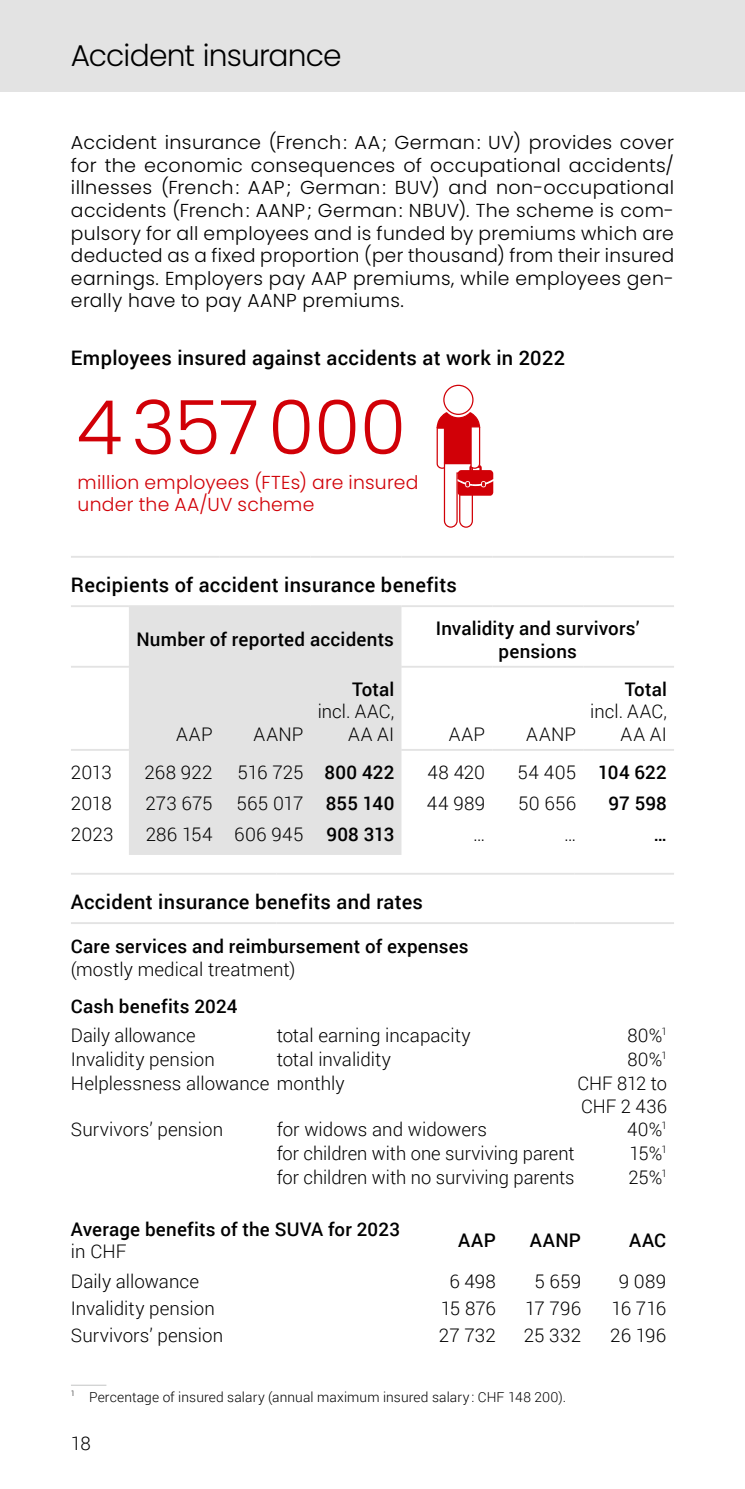
<style>
.page{position:relative;width:745px;height:1489px;background:#fff}
.page>*{position:absolute;margin:0;border:0;box-sizing:border-box;transform-origin:0 0}
.t1{font:300 75px "Poppins";letter-spacing:-.005em;color:#d10007}
.t2{font:300 30px "Poppins";letter-spacing:-.025em;color:#000}
.Titel_Tabelle_Roboto{font:500 20px "Roboto";letter-spacing:.015em;color:#000}
.Text{font:300 18.75px/22.5px "Poppins";letter-spacing:.02em;color:#000;text-align:justify}
.Table_Text{font:300 18.75px/22.5px "Roboto";color:#000;text-align:right}
.Table_Text-2{font:500 18.75px/22.5px "Roboto";letter-spacing:.01em;color:#000}
.Table_Data{font:300 18.75px/22.5px "Roboto";letter-spacing:.005em;color:#000}
.t3{font:300 18.75px/22.5px "Poppins";letter-spacing:.015em;color:#d10007}
.Table_Text_Right{font:300 18.75px/22.5px "Roboto";letter-spacing:.02em;color:#000;text-align:right}
.Table_Data-2{font:500 18.75px "Roboto";letter-spacing:.005em;color:#000}
.Table_Text_Right-2{font:500 18.75px "Roboto";letter-spacing:.02em;color:#000}
.Footnote{font:300 13.75px "Roboto";letter-spacing:.01em;color:#000}
.s1{font-weight:500}
.s2{font-weight:300}
</style>
<div class="page">
<div style="left:0;top:0;width:744px;height:92px;background:#e3e3e3"></div>
<svg style="left:436px;top:385px;width:57px;height:142px"></svg>
<hr style="left:71px;top:872px;width:205px;height:2px;background:#e3e3e3">
<hr style="left:276px;top:872px;width:298px;height:2px;background:#e3e3e3">
<hr style="left:574px;top:872px;width:99px;height:2px;background:#e3e3e3">
<hr style="left:71px;top:922px;width:205px;height:2px;background:#e3e3e3">
<hr style="left:276px;top:922px;width:298px;height:2px;background:#e3e3e3">
<hr style="left:574px;top:922px;width:99px;height:2px;background:#e3e3e3">
<hr style="left:71px;top:1384px;width:35px;height:1px;background:#cfd0d0">
<div style="left:129px;top:607px;width:272px;height:247px;background:#e3e3e3"></div>
<hr style="left:71px;top:556px;width:58px;height:1px;background:#e3e3e3">
<hr style="left:129px;top:556px;width:90px;height:1px;background:#e3e3e3">
<hr style="left:219px;top:556px;width:91px;height:1px;background:#e3e3e3">
<hr style="left:310px;top:556px;width:91px;height:1px;background:#e3e3e3">
<hr style="left:401px;top:556px;width:91px;height:1px;background:#e3e3e3">
<hr style="left:492px;top:556px;width:90px;height:1px;background:#e3e3e3">
<hr style="left:582px;top:556px;width:91px;height:1px;background:#e3e3e3">
<hr style="left:71px;top:605px;width:58px;height:2px;background:#e3e3e3">
<hr style="left:129px;top:605px;width:90px;height:2px;background:#e3e3e3">
<hr style="left:219px;top:605px;width:91px;height:2px;background:#e3e3e3">
<hr style="left:310px;top:605px;width:91px;height:2px;background:#e3e3e3">
<hr style="left:401px;top:605px;width:91px;height:2px;background:#e3e3e3">
<hr style="left:492px;top:605px;width:90px;height:2px;background:#e3e3e3">
<hr style="left:582px;top:605px;width:91px;height:2px;background:#e3e3e3">
<hr style="left:71px;top:665px;width:58px;height:2px;background:#e3e3e3">
<hr style="left:129px;top:665px;width:90px;height:2px;background:#e3e3e3">
<hr style="left:219px;top:665px;width:91px;height:2px;background:#e3e3e3">
<hr style="left:310px;top:665px;width:91px;height:2px;background:#e3e3e3">
<hr style="left:401px;top:665px;width:91px;height:2px;background:#e3e3e3">
<hr style="left:492px;top:665px;width:90px;height:2px;background:#e3e3e3">
<hr style="left:582px;top:665px;width:91px;height:2px;background:#e3e3e3">
<hr style="left:71px;top:749px;width:58px;height:1px;background:#e3e3e3">
<hr style="left:129px;top:749px;width:90px;height:1px;background:#e3e3e3">
<hr style="left:219px;top:749px;width:91px;height:1px;background:#e3e3e3">
<hr style="left:310px;top:749px;width:91px;height:1px;background:#e3e3e3">
<hr style="left:401px;top:749px;width:91px;height:1px;background:#e3e3e3">
<hr style="left:492px;top:749px;width:90px;height:1px;background:#e3e3e3">
<hr style="left:582px;top:749px;width:91px;height:1px;background:#e3e3e3">
<h2 class="t2" style="left:71px;top:38px;width:272px">Accident insurance</h2>
<p class="Text" style="left:71px;top:132px;width:604px">Accident insurance (French: AA; German: UV) provides cover for the economic consequences of occupational accidents/ illnesses (French: AAP; German: BUV) and non-occupational accidents (French: AANP; German: NBUV). The scheme is com&shy;pulsory for all employees and is funded by premiums which are deducted as a fixed proportion (per thousand) from their insured earnings. Employers pay AAP premiums, while employees gen&shy;erally have to pay AANP premiums.</p>
<p class="Titel_Tabelle_Roboto" style="left:71px;top:343px;width:495px">Employees insured against accidents at work in 2022</p>
<p class="t1" style="left:76px;top:384px;width:331px">4357000</p>
<p class="t3" style="left:77px;top:471px;width:342px">million employees (FTEs) are insured under the AA/UV scheme</p>
<p class="Titel_Tabelle_Roboto" style="left:71px;top:570px;width:387px">Recipients of accident insurance benefits</p>
<p class="Table_Text-2" style="left:136px;top:627px;width:259px">Number of reported accidents</p>
<p class="Table_Text-2" style="left:435px;top:616px;width:205px;text-align:center">Invalidity and survivors’ pensions</p>
<p class="Table_Text_Right" style="left:176px;top:722px;width:38px">AAP</p>
<p class="Table_Text_Right" style="left:253px;top:722px;width:51px">AANP</p>
<p class="Table_Text" style="left:317px;top:677px;width:78px"><span class="s1">Total </span>incl. AAC,<br>AA AI</p>
<p class="Table_Text_Right" style="left:448px;top:722px;width:38px">AAP</p>
<p class="Table_Text_Right" style="left:526px;top:722px;width:51px">AANP</p>
<p class="Table_Text_Right" style="left:590px;top:677px;width:78px"><span class="s1">Total </span>incl. AAC,<br>AA AI</p>
<p class="Table_Text" style="left:71px;top:760px;width:42px">2013</p>
<p class="Table_Text" style="left:144px;top:760px;width:70px">268 922</p>
<p class="Table_Text" style="left:237px;top:760px;width:67px">516 725</p>
<p class="Table_Text-2" style="left:324px;top:760px;width:71px">800 422</p>
<p class="Table_Text" style="left:427px;top:760px;width:59px">48 420</p>
<p class="Table_Data" style="left:517px;top:760px;width:60px">54 405</p>
<p class="Table_Data-2" style="left:598px;top:758px;width:70px">104 622</p>
<p class="Table_Text" style="left:71px;top:791px;width:42px">2018</p>
<p class="Table_Text" style="left:145px;top:791px;width:68px">273 675</p>
<p class="Table_Text" style="left:236px;top:791px;width:68px">565 017</p>
<p class="Table_Text-2" style="left:325px;top:791px;width:70px">855 140</p>
<p class="Table_Text" style="left:426px;top:791px;width:60px">44 989</p>
<p class="Table_Data" style="left:517px;top:791px;width:59px">50 656</p>
<p class="Table_Data-2" style="left:608px;top:789px;width:60px">97 598</p>
<p class="Table_Text" style="left:71px;top:822px;width:44px">2023</p>
<p class="Table_Text" style="left:146px;top:822px;width:68px">286 154</p>
<p class="Table_Text" style="left:234px;top:822px;width:71px">606 945</p>
<p class="Table_Text-2" style="left:326px;top:822px;width:69px">908 313</p>
<p class="Table_Text" style="left:473px;top:822px;width:14px">…</p>
<p class="Table_Data" style="left:563px;top:822px;width:14px">…</p>
<p class="Table_Data-2" style="left:653px;top:820px;width:15px">…</p>
<p class="Titel_Tabelle_Roboto" style="left:71px;top:887px;width:353px">Accident insurance benefits and rates</p>
<p class="Table_Text-2" style="left:71px;top:934px;width:399px">Care services and reimbursement of expenses <span class="s2">(mostly medical treatment)</span></p>
<p class="Table_Text-2" style="left:71px;top:994px;width:168px">Cash benefits 2024</p>
<p class="Table_Text" style="left:71px;top:1023px;width:126px">Daily allowance</p>
<p class="Table_Text" style="left:276px;top:1023px;width:195px">total earning incapacity</p>
<p class="Table_Data" style="left:627px;top:1023px;width:41px">80%<sup>1</sup></p>
<p class="Table_Text" style="left:71px;top:1047px;width:145px">Invalidity pension</p>
<p class="Table_Text" style="left:276px;top:1047px;width:116px">total invalidity</p>
<p class="Table_Data" style="left:627px;top:1047px;width:41px">80%<sup>1</sup></p>
<p class="Table_Text" style="left:71px;top:1071px;width:275px">Helplessness allowance monthly</p>
<p class="Table_Data" style="left:577px;top:1071px;width:91px">CHF 812 to<br>CHF 2 436</p>
<p class="Table_Text" style="left:71px;top:1117px;width:154px">Survivors’ pension</p>
<p class="Table_Text" style="left:276px;top:1117px;width:212px">for widows and widowers</p>
<p class="Table_Data" style="left:626px;top:1117px;width:41px">40%<sup>1</sup></p>
<p class="Table_Text" style="left:276px;top:1141px;width:299px">for children with one surviving parent</p>
<p class="Table_Data" style="left:629px;top:1141px;width:39px">15%<sup>1</sup></p>
<p class="Table_Text" style="left:276px;top:1165px;width:299px">for children with no surviving parents</p>
<p class="Table_Data" style="left:628px;top:1165px;width:40px">25%<sup>1</sup></p>
<p class="Table_Text-2" style="left:71px;top:1216px;width:330px">Average benefits of the SUVA for 2023 <span class="s2">in CHF</span></p>
<p class="Table_Text_Right-2" style="left:458px;top:1226px;width:39px">AAP</p>
<p class="Table_Text_Right-2" style="left:529px;top:1226px;width:53px">AANP</p>
<p class="Table_Text_Right-2" style="left:628px;top:1226px;width:39px">AAC</p>
<p class="Table_Text" style="left:71px;top:1269px;width:130px">Daily allowance</p>
<p class="Table_Data" style="left:449px;top:1269px;width:48px">6 498</p>
<p class="Table_Data" style="left:534px;top:1269px;width:48px">5 659</p>
<p class="Table_Data" style="left:618px;top:1269px;width:49px">9 089</p>
<p class="Table_Text" style="left:71px;top:1296px;width:145px">Invalidity pension</p>
<p class="Table_Data" style="left:440px;top:1296px;width:57px">15 876</p>
<p class="Table_Data" style="left:524px;top:1296px;width:57px">17 796</p>
<p class="Table_Data" style="left:611px;top:1296px;width:56px">16 716</p>
<p class="Table_Text" style="left:71px;top:1323px;width:154px">Survivors’ pension</p>
<p class="Table_Data" style="left:438px;top:1323px;width:58px">27 732</p>
<p class="Table_Data" style="left:523px;top:1323px;width:59px">25 332</p>
<p class="Table_Data" style="left:610px;top:1323px;width:57px">26 196</p>
<p class="Footnote" style="left:71px;top:1387px;width:496px"><sup>1</sup> Percentage of insured salary (annual maximum insured salary : CHF 148 200).</p>
<p class="Table_Text" style="left:71px;top:1431px;width:21px">18</p>
</div>
